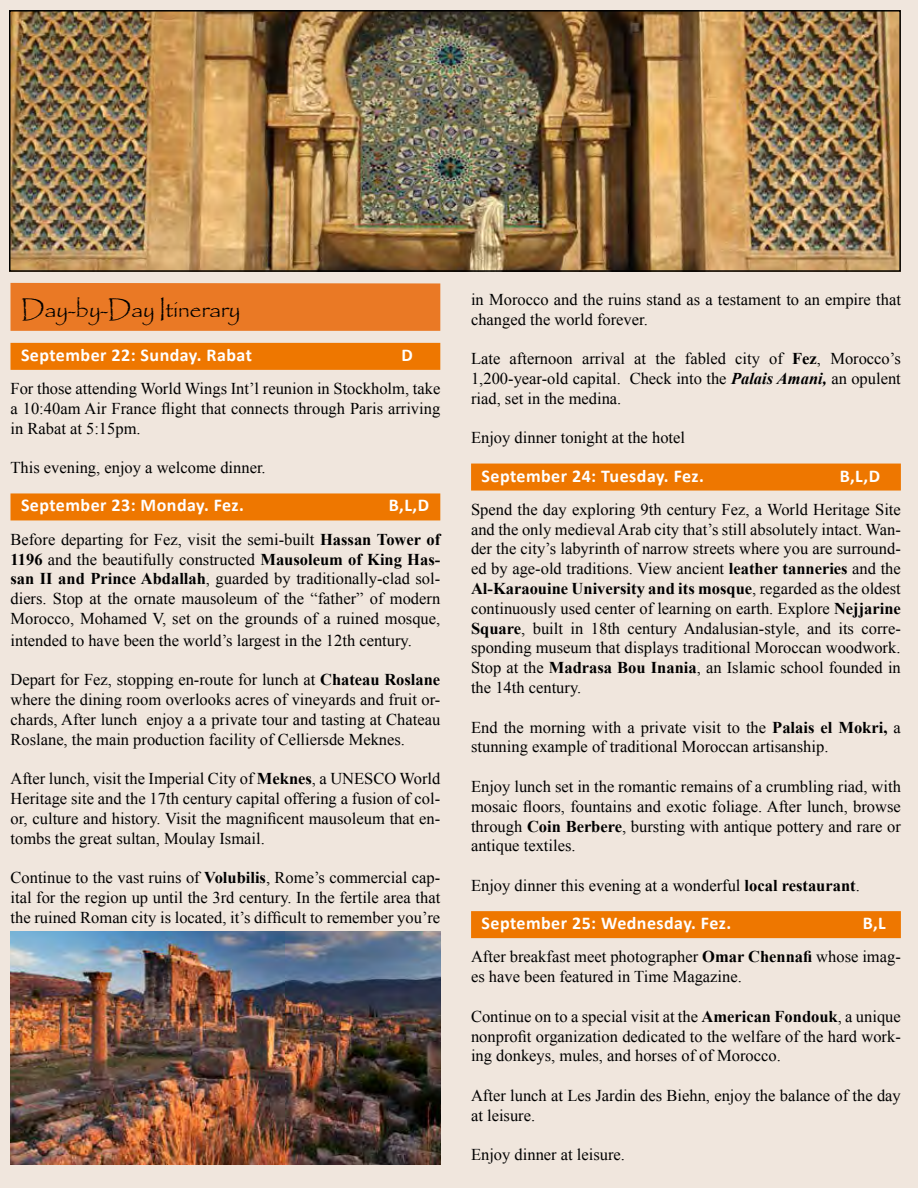
<style>
.page{position:relative;width:918px;height:1188px;background:#f0e6dd}
.page>*{position:absolute;margin:0;border:0;box-sizing:border-box;transform-origin:0 0}
.t1{font:24px "Papyrus";letter-spacing:-.02em;color:#000}
.t2{font:700 18px "Calibri";letter-spacing:.025em;color:#fff}
.t3{font:16.5px/19.8px "Times New Roman";color:#000;text-align:justify}
.s1{font-weight:700}
.s2{font-weight:700;font-style:italic}
</style>
<div class="page">
<div style="left:10px;top:343px;width:430px;height:27px;background:#e70"></div>
<div style="left:10px;top:493px;width:430px;height:27px;background:#e70"></div>
<div style="left:471px;top:464px;width:430px;height:27px;background:#e70"></div>
<div style="left:471px;top:911px;width:430px;height:27px;background:#e70"></div>
<div style="left:10px;top:283px;width:430px;height:48px;background:#ea7925"></div>
<img style="left:12px;top:13px;width:886px;height:256px">
<div style="left:9px;top:10px;width:892px;height:262px;border:2px solid #000"></div>
<img style="left:10px;top:932px;width:430px;height:233px">
<h1 class="t1" style="left:21px;top:294px;width:221px">Day-by-Day Itinerary</h1>
<p class="t2" style="left:21px;top:343px;width:233px">September 22: Sunday. Rabat</p>
<p class="t2" style="left:402px;top:343px;width:13px">D</p>
<p class="t3" style="left:10px;top:378px;width:431px">For those attending World Wings Int’l reunion in Stockholm, take a 10:40am Air France flight that connects through Paris arriving in Rabat at 5:15pm.</p>
<p class="t3" style="left:10px;top:458px;width:257px">This evening, enjoy a welcome dinner.</p>
<p class="t2" style="left:21px;top:494px;width:225px">September 23: Monday. Fez.</p>
<p class="t2" style="left:389px;top:494px;width:42px">B,L,D</p>
<p class="t3" style="left:10px;top:529px;width:431px">Before departing for Fez, visit the semi-built <span class="s1">Hassan Tower of 1196</span> and the beautifully constructed <span class="s1">Mausoleum of King Has&shy;san II and Prince Abdallah</span>, guarded by traditionally-clad sol&shy;diers. Stop at the ornate mausoleum of the “father” of modern Morocco, Mohamed V, set on the grounds of a ruined mosque,</p>
<p class="t3" style="left:10px;top:630px;width:403px">intended to have been the world’s largest in the 12th century.</p>
<p class="t3" style="left:10px;top:669px;width:431px">Depart for Fez, stopping en-route for lunch at <span class="s1">Chateau Roslane </span>where the dining room overlooks acres of vineyards and fruit or&shy;chards, After lunch enjoy a a private tour and tasting at Chateau Roslane, the main production facility of Celliersde Meknes.</p>
<p class="t3" style="left:10px;top:768px;width:431px">After lunch, visit the Imperial City of <span class="s1">Meknes</span>, a UNESCO World Heritage site and the 17th century capital offering a fusion of col&shy;or, culture and history. Visit the magnificent mausoleum that en&shy;tombs the great sultan, Moulay Ismail.</p>
<p class="t3" style="left:10px;top:867px;width:431px">Continue to the vast ruins of <span class="s1">Volubilis</span>, Rome’s commercial cap&shy;ital for the region up until the 3rd century. In the fertile area that the ruined Roman city is located, it’s difficult to remember you’re</p>
<p class="t3" style="left:471px;top:289px;width:431px">in Morocco and the ruins stand as a testament to an empire that changed the world forever.</p>
<p class="t3" style="left:471px;top:349px;width:431px">Late afternoon arrival at the fabled city of <span class="s1">Fez</span>, Morocco’s 1,200-year-old capital. Check into the <span class="s2">Palais Amani,</span> an opulent riad, set in the medina.</p>
<p class="t3" style="left:471px;top:428px;width:216px">Enjoy dinner tonight at the hotel</p>
<p class="t2" style="left:482px;top:464px;width:224px">September 24: Tuesday. Fez.</p>
<p class="t2" style="left:840px;top:464px;width:42px">B,L,D</p>
<p class="t3" style="left:471px;top:499px;width:431px">Spend the day exploring 9th century Fez, a World Heritage Site and the only medieval Arab city that’s still absolutely intact. Wan&shy;der the city’s labyrinth of narrow streets where you are surround&shy;ed by age-old traditions. View ancient <span class="s1">leather tanneries</span> and the <span class="s1">Al-Karaouine University and its mosque</span>, regarded as the oldest continuously used center of learning on earth. Explore <span class="s1">Nejjarine Square</span>, built in 18th century Andalusian-style, and its corre&shy;sponding museum that displays traditional Moroccan woodwork.<br>Stop at the <span class="s1">Madrasa Bou Inania</span>, an Islamic school founded in the 14th century.</p>
<p class="t3" style="left:471px;top:717px;width:431px">End the morning with a private visit to the <span class="s1">Palais el Mokri,</span> a stunning example of traditional Moroccan artisanship.</p>
<p class="t3" style="left:471px;top:776px;width:431px">Enjoy lunch set in the romantic remains of a crumbling riad, with mosaic floors, fountains and exotic foliage. After lunch, browse through <span class="s1">Coin Berbere</span>, bursting with antique pottery and rare or antique textiles.</p>
<p class="t3" style="left:471px;top:875px;width:390px">Enjoy dinner this evening at a wonderful <span class="s1">local restaurant</span>.</p>
<p class="t2" style="left:482px;top:912px;width:251px">September 25: Wednesday. Fez.</p>
<p class="t2" style="left:863px;top:912px;width:25px">B,L</p>
<p class="t3" style="left:471px;top:947px;width:431px">After breakfast meet photographer <span class="s1">Omar Chennafi</span> whose imag&shy;es have been featured in Time Magazine.</p>
<p class="t3" style="left:471px;top:1006px;width:431px">Continue on to a special visit at the <span class="s1">American Fondouk</span>, a unique nonprofit organization dedicated to the welfare of the hard work&shy;ing donkeys, mules, and horses of of Morocco.</p>
<p class="t3" style="left:471px;top:1085px;width:431px">After lunch at Les Jardin des Biehn, enjoy the balance of the day at leisure.</p>
<p class="t3" style="left:471px;top:1145px;width:155px">Enjoy dinner at leisure.</p>
</div>
